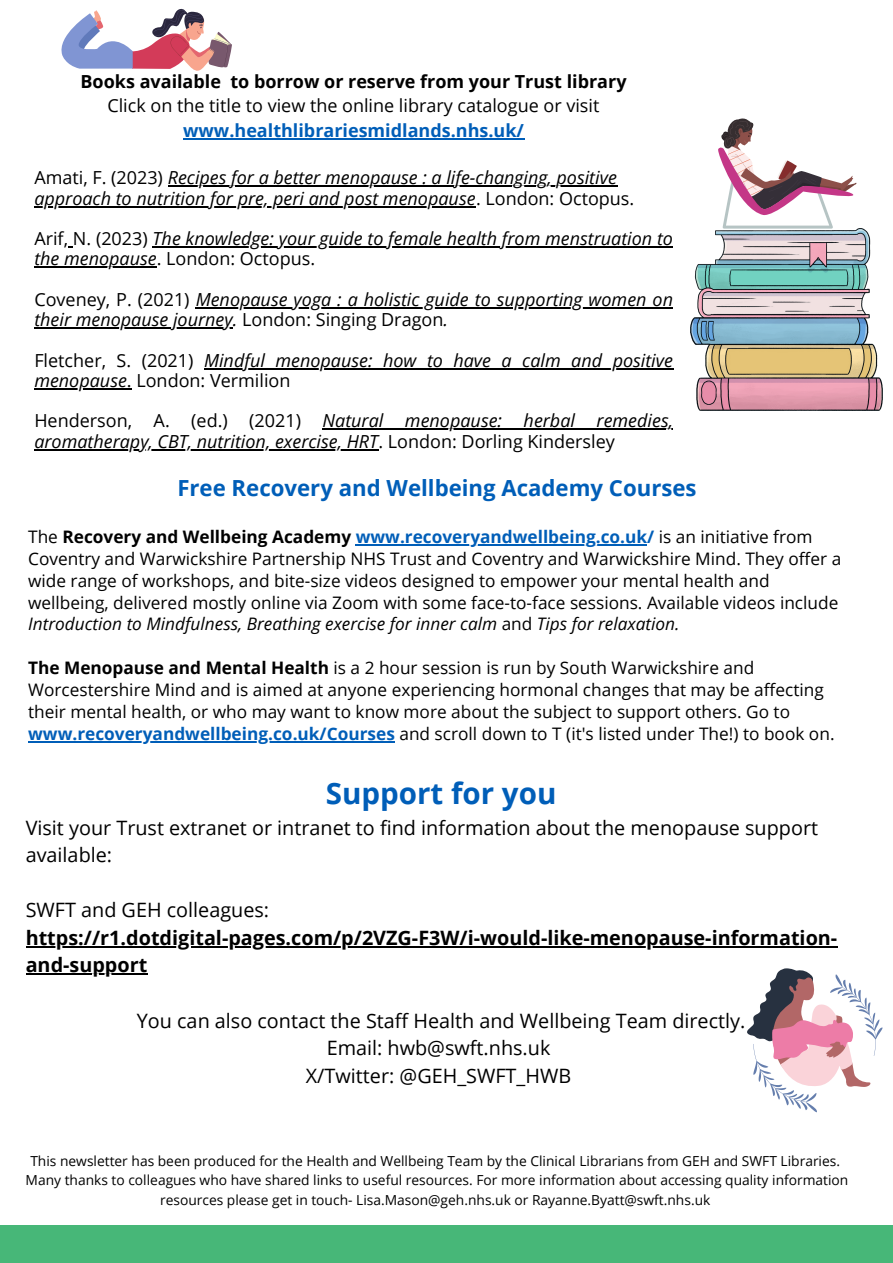
<style>
.page{position:relative;width:893px;height:1263px;background:#fff}
.page>*{position:absolute;margin:0;border:0;box-sizing:border-box;transform-origin:0 0}
.t1{font:700 29.55px "Open Sans";color:#005eb8}
.t2{font:700 22.2px "Open Sans";color:#005eb8}
.t3{font:19.8px/27.6px "Open Sans";color:#000}
.t4{font:700 19.8px/27.6px "Open Sans";color:#000}
.t5{font:italic 18px/20.2px "Open Sans";color:#000}
.t6{font:18px "Open Sans";color:#000}
.t7{font:700 18px "Open Sans";color:#000}
.t8{font:700 18px "Open Sans";color:#005eb8}
.t9{font:17.25px/21.9px "Open Sans";color:#000}
.t10{font:13.8px/19.1px "Open Sans";color:#000;text-align:center}
.s1{font-style:normal}
.s2{font-weight:700}
.s3{font-weight:700;color:#005eb8}
.s4{font-style:italic}
</style>
<div class="page">
<hr style="left:26px;top:946px;width:811px;height:2px;background:#000">
<hr style="left:26px;top:973px;width:121px;height:2px;background:#000">
<svg style="left:747px;top:968px;width:135px;height:144px"></svg>
<hr style="left:356px;top:544px;width:291px;height:1px;background:#005eb8">
<hr style="left:28px;top:741px;width:367px;height:2px;background:#005eb8">
<hr style="left:183px;top:138px;width:341px;height:2px;background:#005eb8">
<hr style="left:168px;top:186px;width:449px;height:1px;background:#000">
<hr style="left:34px;top:206px;width:442px;height:1px;background:#000">
<hr style="left:153px;top:246px;width:520px;height:2px;background:#000">
<hr style="left:34px;top:267px;width:123px;height:1px;background:#000">
<hr style="left:196px;top:307px;width:477px;height:2px;background:#000">
<hr style="left:34px;top:327px;width:199px;height:2px;background:#000">
<hr style="left:204px;top:368px;width:469px;height:1px;background:#000">
<hr style="left:34px;top:388px;width:93px;height:2px;background:#000">
<hr style="left:323px;top:429px;width:350px;height:1px;background:#000">
<hr style="left:34px;top:449px;width:344px;height:1px;background:#000">
<img style="left:690px;top:228px;width:193px;height:182px">
<svg style="left:716px;top:118px;width:140px;height:111px"></svg>
<svg style="left:61px;top:8px;width:171px;height:63px"></svg>
<svg style="left:180px;top:46px;width:8px;height:8px"></svg>
<div style="left:0;top:1225px;width:893px;height:38px;background:#47b778"></div>
<p class="t7" style="left:81px;top:68px;width:547px">Books available to borrow or reserve from your Trust library</p>
<p class="t6" style="left:107px;top:93px;width:493px">Click on the title to view the online library catalogue or visit</p>
<p class="t8" style="left:183px;top:118px;width:342px">www.healthlibrariesmidlands.nhs.uk/</p>
<p class="t5" style="left:34px;top:167px;width:601px"><span class="s1">Amati, F. (2023)</span> Recipes for a better menopause : a life-changing, positive approach to nutrition for pre, peri and post menopause<span class="s1">. London: Octopus.</span></p>
<p class="t5" style="left:34px;top:228px;width:640px"><span class="s1">Arif, N. (2023)</span> The knowledge: your guide to female health from menstruation to the menopause<span class="s1">. London: Octopus.</span></p>
<p class="t5" style="left:34px;top:289px;width:640px"><span class="s1">Coveney, P. (2021)</span> Menopause yoga : a holistic guide to supporting women on their menopause journey. <span class="s1">London: Singing Dragon</span>.</p>
<p class="t5" style="left:34px;top:350px;width:640px"><span class="s1">Fletcher, S. (2021)</span> Mindful menopause: how to have a calm and positive menopause<span class="s1">. London: Vermilion</span></p>
<p class="t5" style="left:34px;top:410px;width:640px"><span class="s1">Henderson, A. (ed.) (2021)</span> Natural menopause: herbal remedies, aromatherapy, CBT, nutrition, exercise, HRT<span class="s1">. London: Dorling Kindersley</span></p>
<p class="t2" style="left:177px;top:472px;width:521px">Free Recovery and Wellbeing Academy Courses</p>
<p class="t9" style="left:28px;top:525px;width:814px">The <span class="s2">Recovery and Wellbeing Academy</span> <span class="s3">www.recoveryandwellbeing.co.uk/</span> is an initiative from Coventry and Warwickshire Partnership NHS Trust and Coventry and Warwickshire Mind. They offer a wide range of workshops, and bite-size videos designed to empower your mental health and wellbeing, delivered mostly online via Zoom with some face-to-face sessions. Available videos include <span class="s4">Introduction to Mindfulness, Breathing exercise for inner calm</span> and <span class="s4">Tips for relaxation.</span></p>
<p class="t9" style="left:28px;top:657px;width:808px"><span class="s2">The Menopause and Mental Health</span> is a 2 hour session is run by South Warwickshire and Worcestershire Mind and is aimed at anyone experiencing hormonal changes that may be affecting their mental health, or who may want to know more about the subject to support others. Go to <span class="s3">www.recoveryandwellbeing.co.uk/Courses</span> and scroll down to T (it's listed under The!) to book on.</p>
<h1 class="t1" style="left:326px;top:773px;width:232px">Support for you</h1>
<p class="t3" style="left:26px;top:813px;width:794px">Visit your Trust extranet or intranet to find information about the menopause support available:</p>
<p class="t3" style="left:26px;top:896px;width:245px">SWFT and GEH colleagues:</p>
<p class="t4" style="left:26px;top:923px;width:813px">https://r1.dotdigital-pages.com/p/2VZG-F3W/i-would-like-menopause-information&shy;and-support</p>
<p class="t3" style="left:137px;top:1006px;width:610px;text-align:center">You can also contact the Staff Health and Wellbeing Team directly.<br>Email: hwb@swft.nhs.uk<br>X/Twitter: @GEH_SWFT_HWB</p>
<p class="t10" style="left:26px;top:1151px;width:824px">This newsletter has been produced for the Health and Wellbeing Team by the Clinical Librarians from GEH and SWFT Libraries.<br>Many thanks to colleagues who have shared links to useful resources. For more information about accessing quality information resources please get in touch- Lisa.Mason@geh.nhs.uk or Rayanne.Byatt@swft.nhs.uk</p>
</div>
